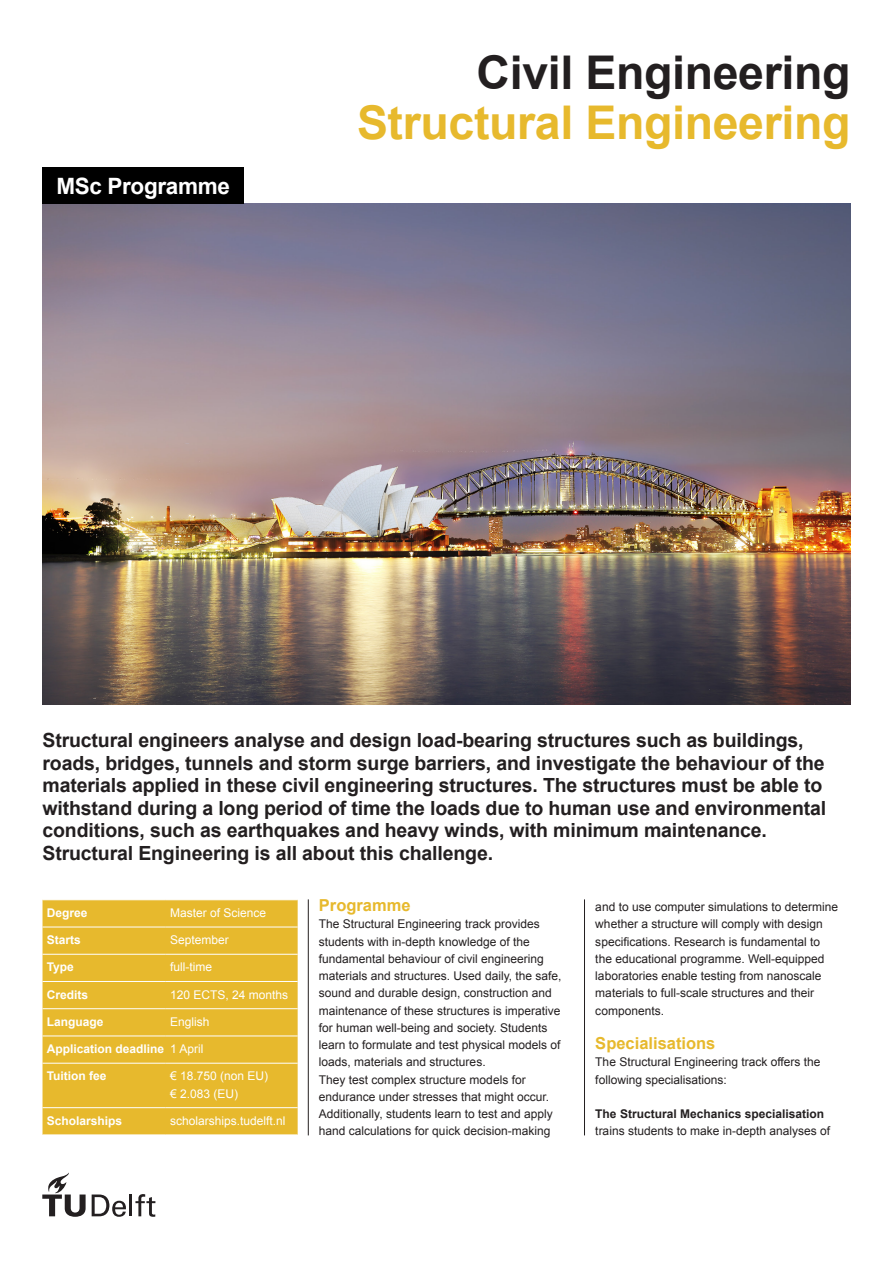
<style>
.page{position:relative;width:893px;height:1263px;background:#fff}
.page>*{position:absolute;margin:0;border:0;box-sizing:border-box;transform-origin:0 0}
.Intro{font:700 46.5px "Arial";letter-spacing:-.01em;color:#e7b92d}
.Intro-2{font:700 46.5px "Arial";letter-spacing:-.01em;color:#231f20}
.t1{font:700 22.5px "Arial";letter-spacing:-.015em;color:#fff}
.Intro-3{font:700 19.5px/22.5px "Arial";letter-spacing:-.01em;color:#231f20}
.Body{font:700 16.5px "Arial";color:#e7b92d}
.Body-2{font:12px/17.2px "Arial";color:#231f20}
.Body-3{font:12px/17.2px "Arial";color:#fff}
.t2{font:700 12px "Arial";color:#fff}
.s1{font-weight:700}
</style>
<div class="page">
<hr style="left:129px;top:1194px;width:3px;height:22px;background:#231f20">
<svg style="left:42px;top:1173px;width:44px;height:44px"></svg>
<svg style="left:135px;top:1194px;width:20px;height:23px"></svg>
<svg style="left:92px;top:1194px;width:34px;height:23px"></svg>
<hr style="left:308px;top:899px;width:1px;height:236px;background:#231f20">
<hr style="left:584px;top:899px;width:1px;height:236px;background:#231f20">
<img style="left:43px;top:204px;width:807px;height:500px">
<div style="left:43px;top:168px;width:201px;height:36px;background:#000"></div>
<div style="left:43px;top:900px;width:255px;height:234px;background:#e7b92d"></div>
<hr style="left:43px;top:927px;width:123px;height:1px;background:#fff">
<hr style="left:166px;top:927px;width:132px;height:1px;background:#fff">
<hr style="left:43px;top:954px;width:123px;height:1px;background:#fff">
<hr style="left:166px;top:954px;width:132px;height:1px;background:#fff">
<hr style="left:43px;top:981px;width:123px;height:1px;background:#fff">
<hr style="left:166px;top:981px;width:132px;height:1px;background:#fff">
<hr style="left:43px;top:1008px;width:123px;height:1px;background:#fff">
<hr style="left:166px;top:1008px;width:132px;height:1px;background:#fff">
<hr style="left:43px;top:1035px;width:123px;height:1px;background:#fff">
<hr style="left:166px;top:1035px;width:132px;height:1px;background:#fff">
<hr style="left:43px;top:1063px;width:123px;height:1px;background:#fff">
<hr style="left:166px;top:1063px;width:132px;height:1px;background:#fff">
<hr style="left:43px;top:1107px;width:123px;height:1px;background:#fff">
<hr style="left:166px;top:1107px;width:132px;height:1px;background:#fff">
<p class="t1" style="left:56px;top:171px;width:175px">MSc Programme</p>
<p class="Intro-2" style="left:477px;top:42px;width:375px">Civil Engineering</p>
<p class="Intro" style="left:357px;top:91px;width:495px">Structural Engineering</p>
<p class="Intro-3" style="left:43px;top:730px;width:785px">Structural engineers analyse and design load-bearing structures such as buildings, roads, bridges, tunnels and storm surge barriers, and investigate the behaviour of the materials applied in these civil engineering structures. The structures must be able to withstand during a long period of time the loads due to human use and environmental conditions, such as earthquakes and heavy winds, with minimum maintenance.<br>Structural Engineering is all about this challenge.</p>
<p class="Body" style="left:319px;top:894px;width:93px">Programme</p>
<p class="Body-2" style="left:319px;top:916px;width:244px">The Structural Engineering track provides students with in-depth knowledge of the fundamental behaviour of civil engineering materials and structures. Used daily, the safe, sound and durable design, construction and maintenance of these structures is imperative for human well-being and society. Students learn to formulate and test physical models of loads, materials and structures.</p>
<p class="Body-2" style="left:319px;top:1071px;width:235px">They test complex structure models for endurance under stresses that might occur.<br>Additionally, students learn to test and apply hand calculations for quick decision-making</p>
<p class="Body-2" style="left:595px;top:898px;width:244px">and to use computer simulations to determine whether a structure will comply with design specifications. Research is fundamental to the educational programme. Well-equipped laboratories enable testing from nanoscale materials to full-scale structures and their components.</p>
<p class="Body" style="left:595px;top:1032px;width:122px">Specialisations</p>
<p class="Body-2" style="left:595px;top:1054px;width:227px">The Structural Engineering track offers the following specialisations:</p>
<p class="Body-2" style="left:595px;top:1105px;width:236px"><span class="s1">The Structural Mechanics specialisation </span>trains students to make in-depth analyses of</p>
<p class="t2" style="left:47px;top:905px;width:42px">Degree</p>
<p class="Body-3" style="left:170px;top:904px;width:98px">Master of Science</p>
<p class="t2" style="left:47px;top:932px;width:36px">Starts</p>
<p class="Body-3" style="left:170px;top:931px;width:60px">September</p>
<p class="t2" style="left:47px;top:959px;width:29px">Type</p>
<p class="Body-3" style="left:170px;top:959px;width:43px">full-time</p>
<p class="t2" style="left:47px;top:986px;width:43px">Credits</p>
<p class="Body-3" style="left:170px;top:986px;width:120px">120 ECTS, 24 months</p>
<p class="t2" style="left:47px;top:1014px;width:58px">Language</p>
<p class="Body-3" style="left:170px;top:1013px;width:41px">English</p>
<p class="t2" style="left:47px;top:1041px;width:119px">Application deadline</p>
<p class="Body-3" style="left:170px;top:1040px;width:35px">1 April</p>
<p class="t2" style="left:47px;top:1068px;width:61px">Tuition fee</p>
<p class="Body-3" style="left:170px;top:1068px;width:100px">€ 18.750 (non EU) € 2.083 (EU)</p>
<p class="t2" style="left:47px;top:1113px;width:77px">Scholarships</p>
<p class="Body-3" style="left:170px;top:1112px;width:117px">scholarships.tudelft.nl</p>
</div>
